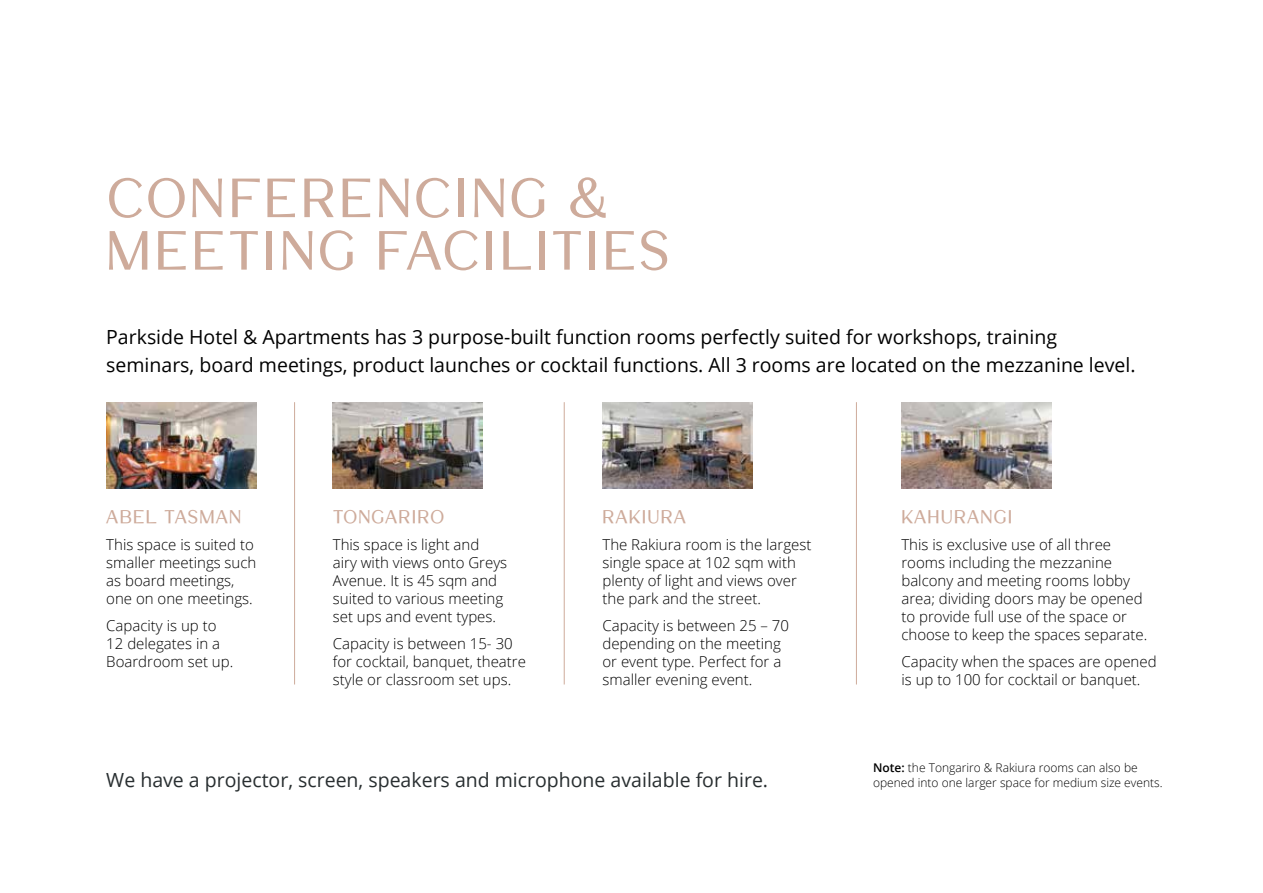
<style>
.page{position:relative;width:1263px;height:893px;background:#fff}
.page>*{position:absolute;margin:0;border:0;box-sizing:border-box;transform-origin:0 0}
.t1{font:700 52.5px/52.5px "Cherston";letter-spacing:.05em;color:#ceab9b}
.t2{font:19.5px/28.5px "Open Sans";color:#000}
.t3{font:19.5px "Open Sans";color:#282e30}
.t4{font:700 18px "Cherston";letter-spacing:.06em;color:#ceab9b}
.t5{font:300 15px/18px "Open Sans";color:#000}
.t6{font:300 12px "Open Sans";color:#000}
.s1{font-weight:600}
</style>
<div class="page">
<img style="left:106px;top:402px;width:150px;height:86px">
<img style="left:333px;top:402px;width:150px;height:86px">
<img style="left:602px;top:402px;width:150px;height:86px">
<img style="left:901px;top:402px;width:150px;height:86px">
<hr style="left:294px;top:402px;width:1px;height:282px;background:#ceab9b">
<hr style="left:564px;top:402px;width:1px;height:282px;background:#ceab9b">
<hr style="left:856px;top:402px;width:1px;height:282px;background:#ceab9b">
<h1 class="t1" style="left:106px;top:172px;width:565px">CONFERENCING &amp;<br>MEETING FACILITIES</h1>
<h2 class="t2" style="left:106px;top:322px;width:1031px">Parkside Hotel &amp; Apartments has 3 purpose-built function rooms perfectly suited for workshops, training seminars, board meetings, product launches or cocktail functions. All 3 rooms are located on the mezzanine level.</h2>
<p class="t4" style="left:106px;top:507px;width:136px">ABEL TASMAN</p>
<p class="t5" style="left:106px;top:535px;width:152px">This space is suited to smaller meetings such as board meetings, one on one meetings.</p>
<p class="t5" style="left:106px;top:616px;width:128px">Capacity is up to<br>12 delegates in a<br>Boardroom set up.</p>
<p class="t4" style="left:333px;top:507px;width:113px">TONGARIRO</p>
<p class="t5" style="left:333px;top:535px;width:176px">This space is light and<br>airy with views onto Greys<br>Avenue. It is 45 sqm and suited to various meeting set ups and event types.</p>
<p class="t5" style="left:333px;top:634px;width:195px">Capacity is between 15- 30 for cocktail, banquet, theatre style or classroom set ups.</p>
<p class="t4" style="left:602px;top:507px;width:85px">RAKIURA</p>
<p class="t5" style="left:602px;top:535px;width:210px">The Rakiura room is the largest single space at 102 sqm with plenty of light and views over the park and the street.</p>
<p class="t5" style="left:602px;top:616px;width:188px">Capacity is between 25 – 70 depending on the meeting or event type. Perfect for a smaller evening event.</p>
<p class="t4" style="left:901px;top:507px;width:112px">KAHURANGI</p>
<p class="t5" style="left:901px;top:535px;width:247px">This is exclusive use of all three rooms including the mezzanine balcony and meeting rooms lobby area; dividing doors may be opened to provide full use of the space or choose to keep the spaces separate.</p>
<p class="t5" style="left:901px;top:652px;width:257px">Capacity when the spaces are opened is up to 100 for cocktail or banquet.</p>
<p class="t6" style="left:873px;top:760px;width:266px"><span class="s1">Note:</span> the Tongariro &amp; Rakiura rooms can also be</p>
<h2 class="t3" style="left:106px;top:766px;width:663px">We have a projector, screen, speakers and microphone available for hire.</h2>
<p class="t6" style="left:873px;top:774px;width:291px">opened into one larger space for medium size events.</p>
</div>
